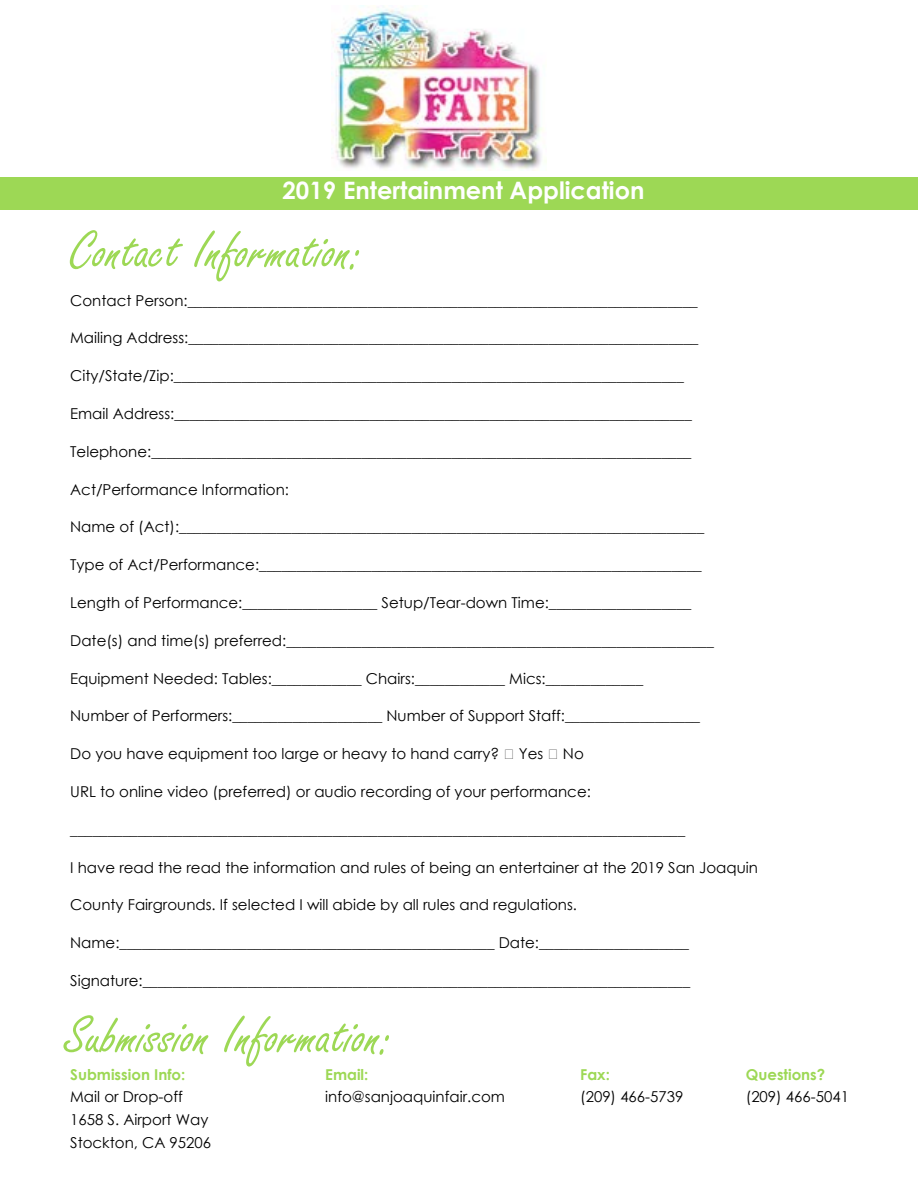
<style>
.page{position:relative;width:918px;height:1188px;background:#fff}
.page>*{position:absolute;margin:0;border:0;box-sizing:border-box;transform-origin:0 0}
.t1{font:57px "Freestyle Script";color:#9dd855}
.t2{font:700 24px "Century Gothic";color:#fff}
.t3{font:15px/22.8px "Century Gothic";color:#000}
.t4{font:700 15px "Century Gothic";color:#9dd855}
</style>
<div class="page">
<img style="left:332px;top:5px;width:214px;height:165px">
<div style="left:0;top:178px;width:918px;height:32px;background:#9dd855"></div>
<h2 class="t2" style="left:283px;top:172px;width:363px">2019 Entertainment Application</h2>
<h1 class="t1" style="left:70px;top:220px;width:294px">Contact Information:</h1>
<p class="t3" style="left:70px;top:289px;width:629px">Contact Person:____________________________________________________________________</p>
<p class="t3" style="left:70px;top:326px;width:630px">Mailing Address:____________________________________________________________________</p>
<p class="t3" style="left:70px;top:364px;width:615px">City/State/Zip:____________________________________________________________________</p>
<p class="t3" style="left:70px;top:402px;width:623px">Email Address:_____________________________________________________________________</p>
<p class="t3" style="left:70px;top:440px;width:623px">Telephone:________________________________________________________________________</p>
<p class="t3" style="left:70px;top:478px;width:220px">Act/Performance Information:</p>
<p class="t3" style="left:70px;top:515px;width:636px">Name of (Act):______________________________________________________________________</p>
<p class="t3" style="left:70px;top:553px;width:633px">Type of Act/Performance:___________________________________________________________</p>
<p class="t3" style="left:70px;top:591px;width:623px">Length of Performance:__________________ Setup/Tear-down Time:___________________</p>
<p class="t3" style="left:70px;top:629px;width:645px">Date(s) and time(s) preferred:_________________________________________________________</p>
<p class="t3" style="left:70px;top:667px;width:574px">Equipment Needed: Tables:____________ Chairs:____________ Mics:_____________</p>
<p class="t3" style="left:70px;top:704px;width:631px">Number of Performers:____________________ Number of Support Staff:__________________</p>
<p class="t3" style="left:70px;top:742px;width:515px">Do you have equipment too large or heavy to hand carry? ❒ Yes ❒ No</p>
<p class="t3" style="left:70px;top:780px;width:522px">URL to online video (preferred) or audio recording of your performance:</p>
<p class="t3" style="left:70px;top:818px;width:616px">__________________________________________________________________________________</p>
<p class="t3" style="left:70px;top:856px;width:689px">I have read the read the information and rules of being an entertainer at the 2019 San Joaquin</p>
<p class="t3" style="left:70px;top:893px;width:508px">County Fairgrounds. If selected I will abide by all rules and regulations.</p>
<p class="t3" style="left:70px;top:931px;width:620px">Name:__________________________________________________ Date:____________________</p>
<p class="t3" style="left:70px;top:969px;width:622px">Signature:_________________________________________________________________________</p>
<h1 class="t1" style="left:65px;top:1005px;width:330px">Submission Information:</h1>
<p class="t4" style="left:70px;top:1063px;width:117px">Submission Info:</p>
<p class="t3" style="left:70px;top:1085px;width:142px">Mail or Drop-off<br>1658 S. Airport Way<br>Stockton, CA 95206</p>
<p class="t4" style="left:325px;top:1063px;width:45px">Email:</p>
<p class="t3" style="left:325px;top:1085px;width:181px">info@sanjoaquinfair.com</p>
<p class="t4" style="left:580px;top:1063px;width:31px">Fax:</p>
<p class="t3" style="left:580px;top:1085px;width:105px">(209) 466-5739</p>
<p class="t4" style="left:746px;top:1063px;width:81px">Questions?</p>
<p class="t3" style="left:746px;top:1085px;width:105px">(209) 466-5041</p>
</div>
